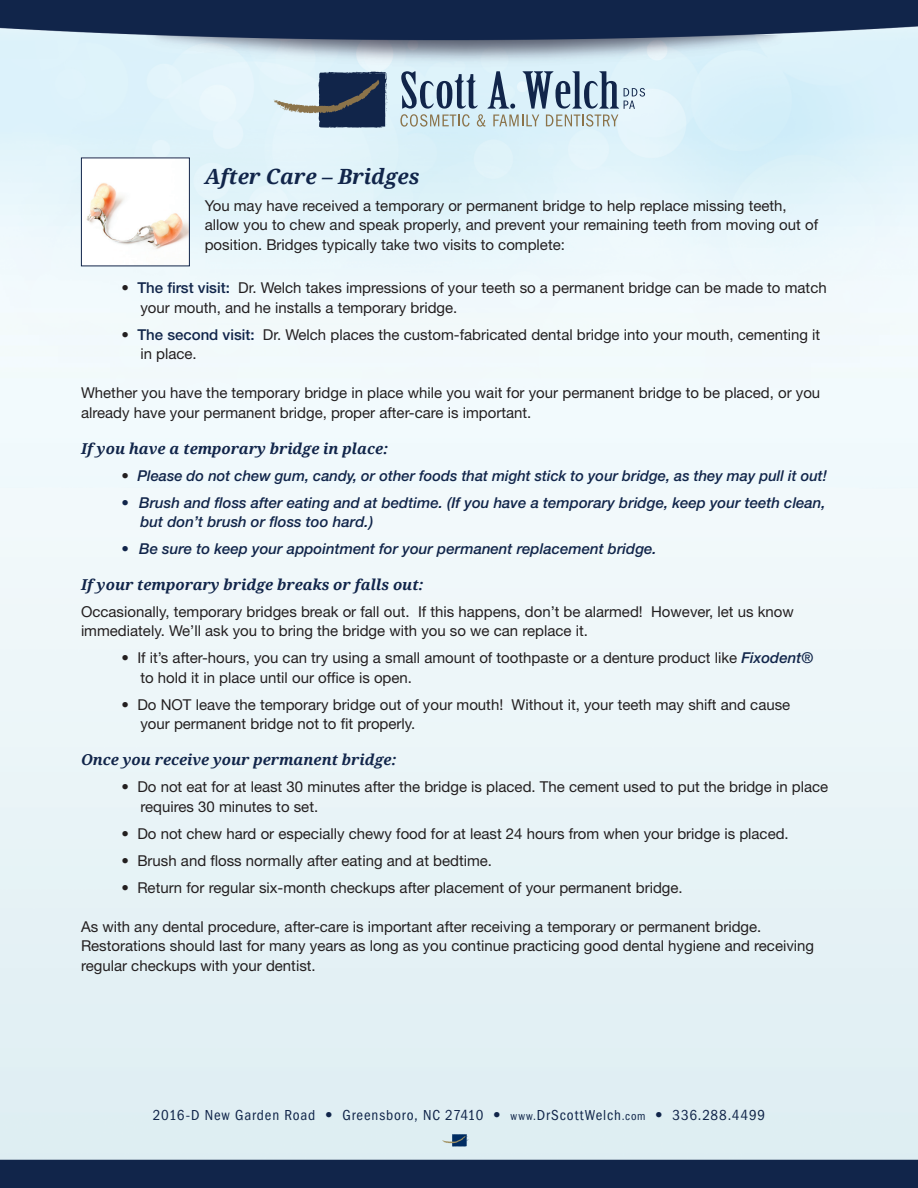
<style>
.page{position:relative;width:918px;height:1188px;background:#fff}
.page>*{position:absolute;margin:0;border:0;box-sizing:border-box;transform-origin:0 0}
.t1{font:italic 700 21px "Noto Serif";color:#11254a}
.t2{font:15px/19.5px "Helvetica Neue LT Std";color:#231f20}
.t3{font:italic 500 15px "Helvetica Neue LT Std";color:#11254a}
.t4{font:italic 700 15px "Noto Serif";color:#11254a}
.t5{font:condensed 15px "ITC Franklin Gothic Std";letter-spacing:.055em;color:#11254a}
.s1{font-weight:500;color:#11254a}
.s2{font-weight:400;font-style:normal;color:#231f20}
.s3{font-style:normal}
.s4{font-weight:500;font-style:italic;color:#11254a}
.s5{font-family:"Helvetica Neue LT Std";font-weight:800;font-stretch:normal}
.s6{font-size:12px}
</style>
<div class="page">
<img style="left:0;top:0;width:918px;height:1188px">
<svg style="left:273px;top:71px;width:115px;height:58px;background:#738193"></svg>
<svg style="left:400px;top:71px;width:245px;height:56px;background:#adc0cb"></svg>
<svg style="left:442px;top:1134px;width:26px;height:13px"></svg>
<img style="left:83px;top:160px;width:105px;height:104px">
<div style="left:81px;top:158px;width:109px;height:108px;border:1px solid #11254a"></div>
<p class="t1" style="left:205px;top:162px;width:216px">After Care – Bridges</p>
<p class="t2" style="left:205px;top:195px;width:615px">You may have received a temporary or permanent bridge to help replace missing teeth, allow you to chew and speak properly, and prevent your remaining teeth from moving out of position. Bridges typically take two visits to complete:</p>
<p class="t2" style="left:122px;top:278px;width:707px">• <span class="s1">The first visit:</span> Dr. Welch takes impressions of your teeth so a permanent bridge can be made to match</p>
<p class="t2" style="left:140px;top:298px;width:319px">your mouth, and he installs a temporary bridge.</p>
<p class="t2" style="left:122px;top:325px;width:700px">• <span class="s1">The second visit:</span> Dr. Welch places the custom-fabricated dental bridge into your mouth, cementing it</p>
<p class="t2" style="left:140px;top:344px;width:58px">in place.</p>
<p class="t2" style="left:81px;top:383px;width:741px">Whether you have the temporary bridge in place while you wait for your permanent bridge to be placed, or you already have your permanent bridge, proper after-care is important.</p>
<p class="t4" style="left:81px;top:438px;width:309px">If you have a temporary bridge in place:</p>
<p class="t3" style="left:122px;top:467px;width:707px"><span class="s2">•</span> Please do not chew gum, candy, or other foods that might stick to your bridge, as they may pull it out!</p>
<p class="t3" style="left:122px;top:494px;width:706px"><span class="s3">•</span> Brush and floss after eating and at bedtime. (If you have a temporary bridge, keep your teeth clean,</p>
<p class="t3" style="left:140px;top:513px;width:234px">but don’t brush or floss too hard.)</p>
<p class="t3" style="left:122px;top:540px;width:537px"><span class="s3">•</span> Be sure to keep your appointment for your permanent replacement bridge.</p>
<p class="t4" style="left:81px;top:575px;width:344px">If your temporary bridge breaks or falls out:</p>
<p class="t2" style="left:81px;top:601px;width:714px">Occasionally, temporary bridges break or fall out. If this happens, don’t be alarmed! However, let us know immediately. We’ll ask you to bring the bridge with you so we can replace it.</p>
<p class="t2" style="left:122px;top:648px;width:693px">• If it’s after-hours, you can try using a small amount of toothpaste or a denture product like <span class="s4">Fixodent®</span></p>
<p class="t2" style="left:140px;top:667px;width:273px">to hold it in place until our office is open.</p>
<p class="t2" style="left:122px;top:694px;width:670px">• Do NOT leave the temporary bridge out of your mouth! Without it, your teeth may shift and cause</p>
<p class="t2" style="left:140px;top:714px;width:277px">your permanent bridge not to fit properly.</p>
<p class="t4" style="left:81px;top:749px;width:317px">Once you receive your permanent bridge:</p>
<p class="t2" style="left:122px;top:777px;width:708px">• Do not eat for at least 30 minutes after the bridge is placed. The cement used to put the bridge in place</p>
<p class="t2" style="left:140px;top:796px;width:179px">requires 30 minutes to set.</p>
<p class="t2" style="left:122px;top:823px;width:669px">• Do not chew hard or especially chewy food for at least 24 hours from when your bridge is placed.</p>
<p class="t2" style="left:122px;top:850px;width:372px">• Brush and floss normally after eating and at bedtime.</p>
<p class="t2" style="left:122px;top:877px;width:563px">• Return for regular six-month checkups after placement of your permanent bridge.</p>
<p class="t2" style="left:81px;top:916px;width:735px">As with any dental procedure, after-care is important after receiving a temporary or permanent bridge.<br>Restorations should last for many years as long as you continue practicing good dental hygiene and receiving regular checkups with your dentist.</p>
<p class="t5" style="left:153px;top:1107px;width:614px">2016-D New Garden Road <span class="s5">•</span> Greensboro, NC 27410 <span class="s5">•</span> <span class="s6">www.</span>DrScottWelch<span class="s6">.com</span> <span class="s5">•</span> 336.288.4499</p>
</div>
